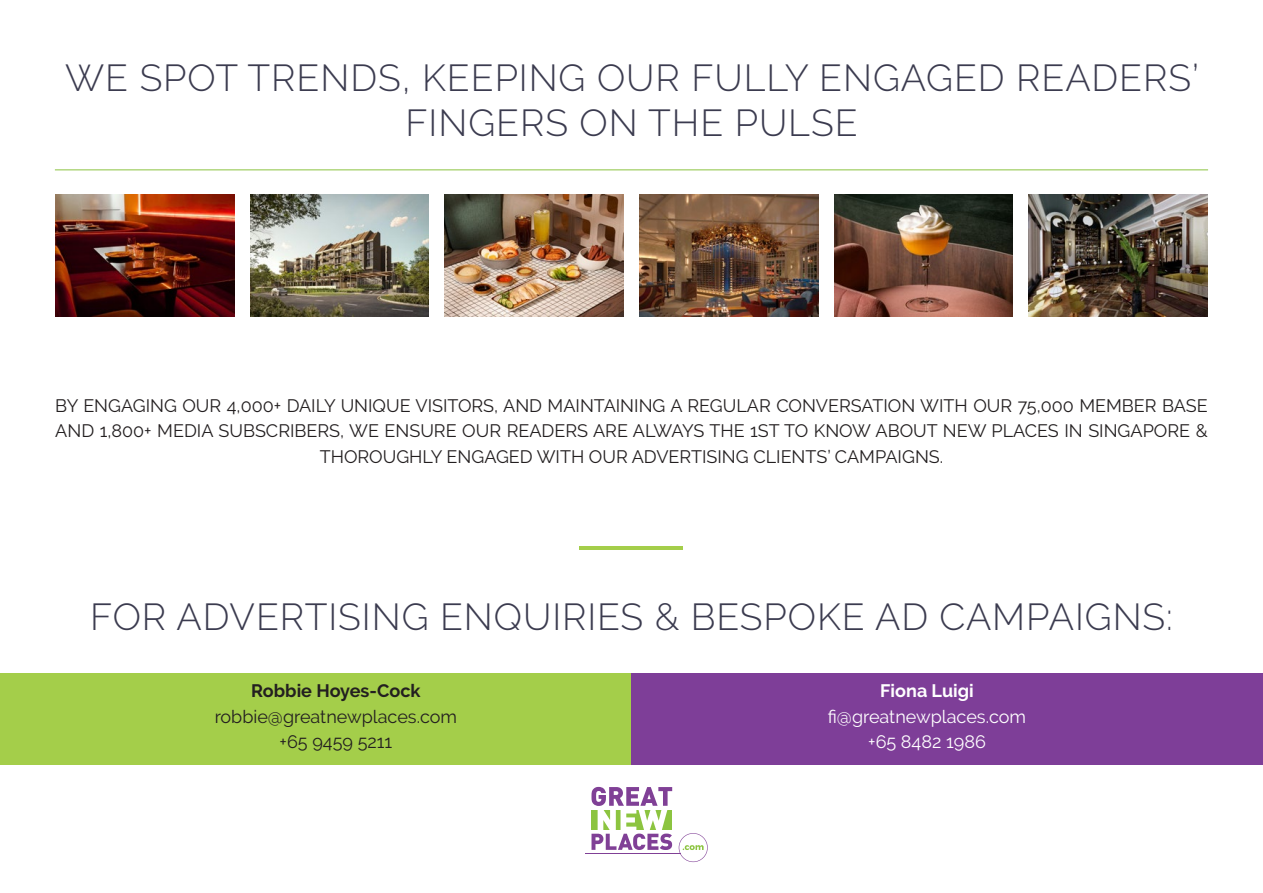
<style>
.page{position:relative;width:1263px;height:893px;background:#fff}
.page>*{position:absolute;margin:0;border:0;box-sizing:border-box;transform-origin:0 0}
.t1{font:300 37.5px/45px "Raleway";letter-spacing:.025em;color:#3b3b4f;text-align:center}
.t2{font:18px/25.5px "Raleway";color:#231f20;text-align:center}
.t3{font:18px/25.5px "Raleway";color:#fff;text-align:center}
.t4{font:700 18px "Raleway";color:#231f20}
.t5{font:700 18px "Raleway";color:#fff}
</style>
<div class="page">
<hr style="left:585px;top:853px;width:95px;height:1px;background:#804096">
<svg style="left:591px;top:787px;width:81px;height:63px"></svg>
<svg style="left:679px;top:833px;width:29px;height:29px"></svg>
<div style="left:0;top:673px;width:631px;height:91px;background:#a4ce4a"></div>
<div style="left:631px;top:673px;width:632px;height:91px;background:#7e3e98"></div>
<hr style="left:580px;top:547px;width:103px;height:3px;background:#a4ce4a">
<img style="left:56px;top:194px;width:178px;height:123px">
<img style="left:250px;top:194px;width:179px;height:123px">
<img style="left:445px;top:194px;width:178px;height:123px">
<img style="left:639px;top:194px;width:179px;height:123px">
<img style="left:834px;top:194px;width:178px;height:123px">
<img style="left:1028px;top:194px;width:179px;height:123px">
<hr style="left:55px;top:169px;width:1153px;height:1px;background:#8cc440">
<h1 class="t1" style="left:65px;top:55px;width:1135px">WE SPOT TRENDS, KEEPING OUR FULLY ENGAGED READERS’<br>FINGERS ON THE PULSE</h1>
<p class="t2" style="left:55px;top:393px;width:1154px">BY ENGAGING OUR 4,000+ DAILY UNIQUE VISITORS, AND MAINTAINING A REGULAR CONVERSATION WITH OUR 75,000 MEMBER BASE<br>AND 1,800+ MEDIA SUBSCRIBERS, WE ENSURE OUR READERS ARE ALWAYS THE 1ST TO KNOW ABOUT NEW PLACES IN SINGAPORE &amp;<br>THOROUGHLY ENGAGED WITH OUR ADVERTISING CLIENTS’ CAMPAIGNS.</p>
<h1 class="t1" style="left:90px;top:594px;width:1084px">FOR ADVERTISING ENQUIRIES &amp; BESPOKE AD CAMPAIGNS:</h1>
<p class="t4" style="left:251px;top:681px;width:171px">Robbie Hoyes-Cock</p>
<p class="t2" style="left:215px;top:704px;width:244px">robbie@greatnewplaces.com +65 9459 5211</p>
<p class="t5" style="left:880px;top:681px;width:95px">Fiona Luigi</p>
<p class="t3" style="left:828px;top:704px;width:200px">fi@greatnewplaces.com +65 8482 1986</p>
</div>
